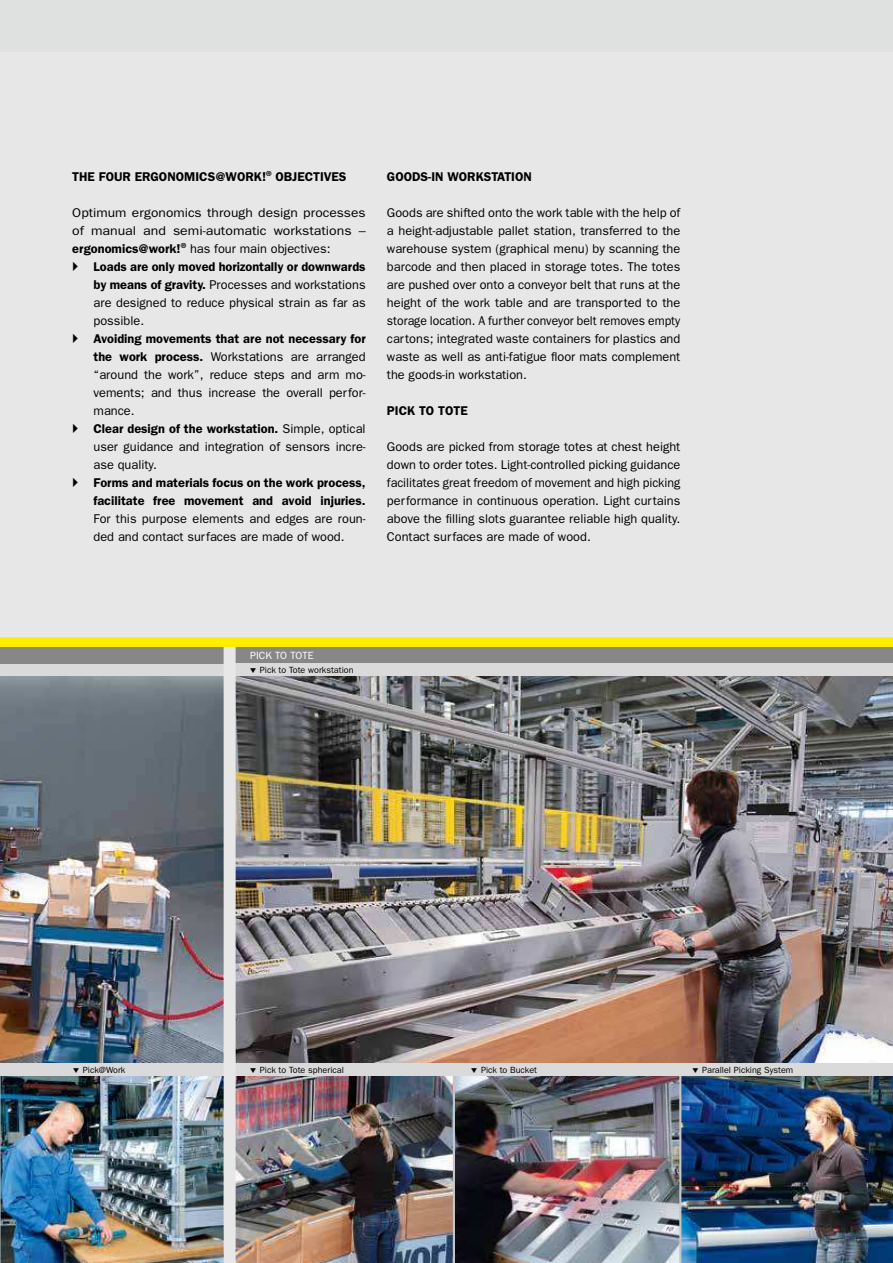
<style>
.page{position:relative;width:893px;height:1263px;background:#e7e7e7}
.page>*{position:absolute;margin:0;border:0;box-sizing:border-box;transform-origin:0 0}
.t1{font:12.75px/18px "Franklin Gothic";color:#000;text-align:justify}
.t2{font:600 12.75px/18px "Franklin Gothic";color:#000}
.t3{font:12.75px/18px "Franklin Gothic";color:#000;text-align:justify;scale:1.08 1}
.t4{font:10.5px "Franklin Gothic";color:#fff}
.t5{font:9px "Franklin Gothic";color:#000}
.s1{font-weight:600}
</style>
<div class="page">
<div style="left:0;top:0;width:893px;height:51px;background:#dfe0e0"></div>
<img style="left:236px;top:676px;width:657px;height:387px">
<div style="left:235px;top:646px;width:658px;height:17px;background:#868786"></div>
<img style="left:0;top:676px;width:224px;height:387px">
<img style="left:236px;top:1076px;width:217px;height:187px">
<img style="left:1px;top:1076px;width:223px;height:187px">
<img style="left:681px;top:1076px;width:212px;height:187px">
<img style="left:0;top:1067px;width:1px;height:196px">
<img style="left:455px;top:1076px;width:224px;height:187px">
<div style="left:0;top:663px;width:230px;height:13px;background:#dadada"></div>
<div style="left:0;top:646px;width:230px;height:17px;background:#868786"></div>
<div style="left:230px;top:663px;width:663px;height:13px;background:#dadada"></div>
<hr style="left:453px;top:1063px;width:2px;height:200px;background:#c5c6c6">
<hr style="left:679px;top:1063px;width:2px;height:200px;background:#c5c6c6">
<div style="left:230px;top:1063px;width:663px;height:13px;background:#dadada"></div>
<div style="left:0;top:1063px;width:230px;height:13px;background:#dadada"></div>
<div style="left:224px;top:640px;width:12px;height:623px;background:#e7e7e7"></div>
<div style="left:0;top:638px;width:893px;height:8px;background:#fe0"></div>
<p class="t2" style="left:72px;top:167px;width:276px">THE FOUR ERGONOMICS@WORK!<sup>®</sup> OBJECTIVES</p>
<p class="t3" style="left:72px;top:203px;width:273px">Optimum ergonomics through design processes of manual and semi-automatic workstations – <span class="s1">ergonomics@work!</span><sup>®</sup> has four main objectives:</p>
<p class="t1" style="left:94px;top:257px;width:274px"><span class="s1">Loads are only moved horizontally or downwards by means of gravity.</span> Processes and workstations are designed to reduce physical strain as far as possible.</p>
<p class="t1" style="left:94px;top:329px;width:274px;text-align:left"><span class="s1">Avoiding movements that are not necessary for the work process.</span> Workstations are arranged “around the work”, reduce steps and arm mo&shy;vements; and thus increase the overall perfor&shy;mance.<br><span class="s1">Clear design of the workstation.</span> Simple, optical user guidance and integration of sensors incre&shy;ase quality.</p>
<p class="t2" style="left:94px;top:473px;width:274px">Forms and materials focus on the work process, facilitate free movement and avoid injuries.</p>
<p class="t1" style="left:94px;top:509px;width:274px">For this purpose elements and edges are roun&shy;ded and contact surfaces are made of wood.</p>
<p class="t2" style="left:387px;top:167px;width:146px">GOODS-IN WORKSTATION</p>
<p class="t1" style="left:387px;top:203px;width:295px">Goods are shifted onto the work table with the help of a height-adjustable pallet station, transferred to the warehouse system (graphical menu) by scanning the barcode and then placed in storage totes. The totes are pushed over onto a conveyor belt that runs at the height of the work table and are transported to the storage location. A further conveyor belt removes empty cartons; integrated waste containers for plastics and waste as well as anti-fatigue floor mats complement the goods-in workstation.</p>
<p class="t2" style="left:387px;top:401px;width:82px">PICK TO TOTE</p>
<p class="t1" style="left:387px;top:437px;width:295px">Goods are picked from storage totes at chest height down to order totes. Light-controlled picking guidance facilitates great freedom of movement and high picking performance in continuous operation. Light curtains above the filling slots guarantee reliable high quality.<br>Contact surfaces are made of wood.</p>
<p class="t4" style="left:250px;top:649px;width:65px">PICK TO TOTE</p>
<p class="t5" style="left:260px;top:665px;width:95px">Pick to Tote workstation</p>
<p class="t5" style="left:83px;top:1064px;width:44px">Pick@Work</p>
<p class="t5" style="left:260px;top:1064px;width:85px">Pick to Tote spherical</p>
<p class="t5" style="left:481px;top:1064px;width:58px">Pick to Bucket</p>
<p class="t5" style="left:702px;top:1064px;width:93px">Parallel Picking System</p>
</div>
